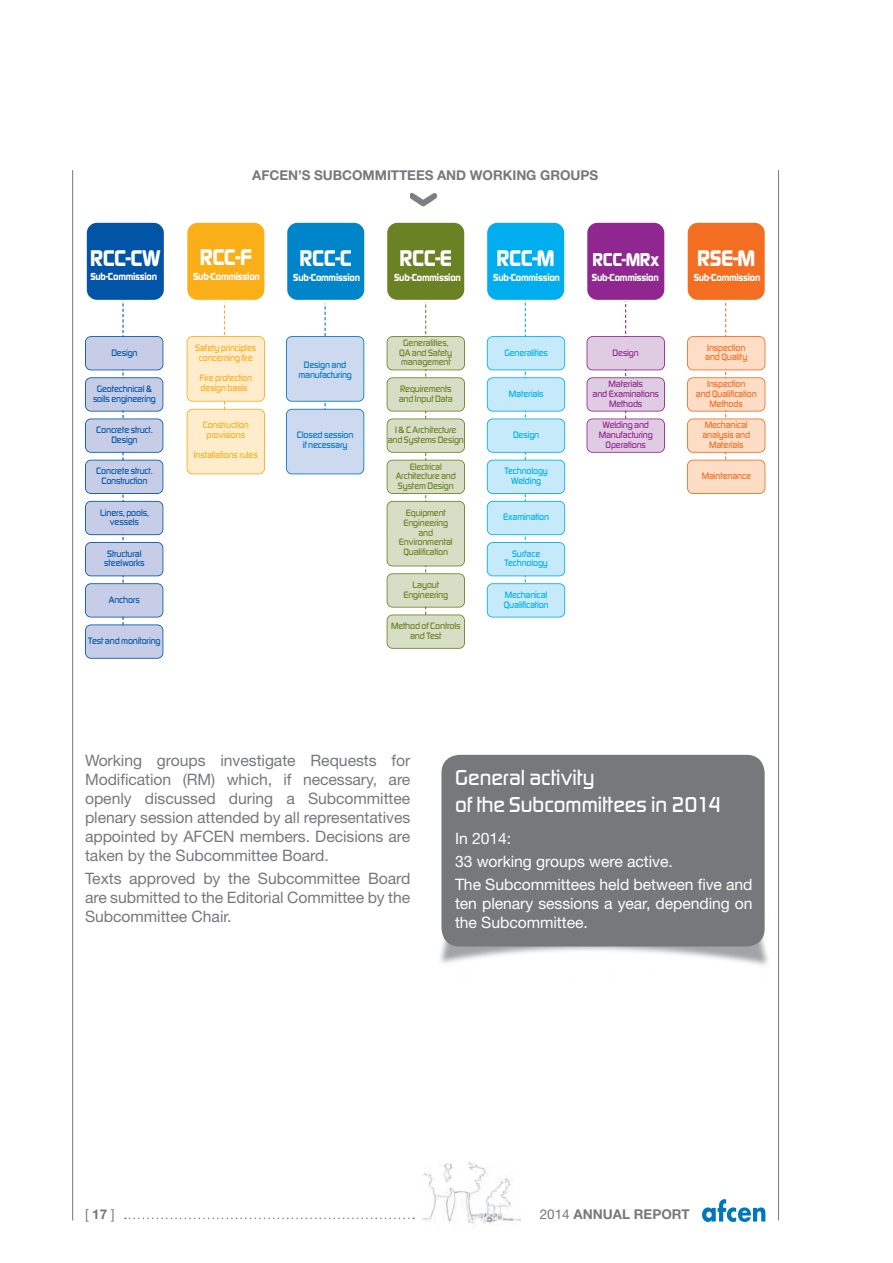
<style>
.page{position:relative;width:893px;height:1263px;background:#fff}
.page>*{position:absolute;margin:0;border:0;box-sizing:border-box;transform-origin:0 0}
.t1{font:700 23.7px "Digital Sans EF";letter-spacing:-.02em;color:#fff}
.t2{font:500 22.5px/27px "Digital Sans EF";color:#fff}
.t3{font:700 19.35px "Digital Sans EF";letter-spacing:-.02em;color:#fff}
.t4{font:15.75px/18.9px "Helvetica Neue LT Std";letter-spacing:-.005em;color:#76787b;text-align:justify}
.t5{font:15.75px/23.1px "Helvetica Neue LT Std";letter-spacing:-.005em;color:#fff}
.t6{font:700 13.5px "Helvetica Neue LT Std";letter-spacing:-.005em;color:#76787b}
.t7{font:13.5px "Helvetica Neue LT Std";color:#76787b}
.t8{font:700 10.65px "Digital Sans EF";letter-spacing:-.02em;color:#fff}
.t9{font:500 9.75px/9.8px "Digital Sans EF";letter-spacing:-.02em;color:#6a8124;text-align:center}
.t10{font:500 9.75px/9.8px "Digital Sans EF";letter-spacing:-.02em;color:#0154a6;text-align:center}
.t11{font:500 9.75px/9.8px "Digital Sans EF";letter-spacing:-.02em;color:#faaf18;text-align:center}
.t12{font:500 9.75px/9.8px "Digital Sans EF";letter-spacing:-.02em;color:#00aeef;text-align:center}
.t13{font:500 9.75px/9.8px "Digital Sans EF";letter-spacing:-.02em;color:#f36e21;text-align:center}
.t14{font:500 9.75px/9.8px "Digital Sans EF";letter-spacing:-.02em;color:#90268f;text-align:center}
.t15{font:500 9.75px/9.8px "Digital Sans EF";letter-spacing:-.02em;color:#0076be;text-align:center}
.s1{font-weight:700}
.s2{font-weight:400}
</style>
<div class="page">
<svg style="left:702px;top:1199px;width:63px;height:23px"></svg>
<img style="left:422px;top:1162px;width:98px;height:62px">
<svg style="left:125px;top:1217px;width:289px;height:2px"></svg>
<hr style="left:72px;top:170px;width:1px;height:1050px;background:#76787b">
<hr style="left:778px;top:170px;width:1px;height:1050px;background:#76787b">
<img style="left:440px;top:932px;width:328px;height:33px">
<img style="left:410px;top:192px;width:28px;height:15px">
<div style="left:87px;top:223px;width:77px;height:77px;background:#0154a6;border-radius:10px"></div>
<div style="left:187px;top:223px;width:77px;height:77px;background:#faaf18;border-radius:10px"></div>
<div style="left:287px;top:223px;width:77px;height:77px;background:#0084ca;border-radius:10px"></div>
<div style="left:487px;top:223px;width:77px;height:77px;background:#00aeef;border-radius:10px"></div>
<div style="left:587px;top:223px;width:77px;height:77px;background:#90268f;border-radius:10px"></div>
<div style="left:688px;top:223px;width:77px;height:77px;background:#f36e21;border-radius:10px"></div>
<div style="left:387px;top:223px;width:77px;height:77px;background:#6a8124;border-radius:10px"></div>
<svg style="left:187px;top:302px;width:78px;height:172px"></svg>
<svg style="left:286px;top:304px;width:78px;height:170px"></svg>
<svg style="left:387px;top:302px;width:78px;height:347px"></svg>
<svg style="left:85px;top:297px;width:78px;height:362px"></svg>
<svg style="left:487px;top:297px;width:78px;height:320px"></svg>
<svg style="left:687px;top:297px;width:78px;height:197px"></svg>
<svg style="left:587px;top:301px;width:78px;height:152px"></svg>
<div style="left:441px;top:755px;width:324px;height:191px;background:#76787b;border-radius:18px"></div>
<h1 class="t1" style="left:90px;top:243px;width:72px">RCC-CW</h1>
<p class="t8" style="left:90px;top:270px;width:68px">Sub-Commission</p>
<p class="t10" style="left:111px;top:347px;width:28px">Design</p>
<p class="t10" style="left:93px;top:384px;width:65px">Geotechnical &amp; soils engineering</p>
<p class="t10" style="left:96px;top:425px;width:58px">Concrete struct.<br>Design</p>
<p class="t10" style="left:96px;top:466px;width:58px">Concrete struct.<br>Construction</p>
<p class="t10" style="left:100px;top:507px;width:50px">Liners, pools, vessels</p>
<p class="t10" style="left:104px;top:549px;width:42px">Structural steelworks</p>
<p class="t10" style="left:109px;top:595px;width:32px">Anchors</p>
<p class="t10" style="left:88px;top:636px;width:74px">Test and monitoring</p>
<p class="t6" style="left:252px;top:167px;width:347px">AFCEN’S SUBCOMMITTEES AND WORKING GROUPS</p>
<h1 class="t1" style="left:200px;top:243px;width:54px">RCC-F</h1>
<p class="t8" style="left:193px;top:270px;width:68px">Sub-Commission</p>
<p class="t11" style="left:195px;top:343px;width:62px">Safety principles concerning fire</p>
<p class="t11" style="left:200px;top:373px;width:54px;text-align:left">Fire protection design basis</p>
<p class="t11" style="left:203px;top:420px;width:48px">Construction provisions</p>
<p class="t11" style="left:194px;top:450px;width:66px">Installations rules</p>
<h1 class="t1" style="left:299px;top:244px;width:54px">RCC-C</h1>
<p class="t8" style="left:293px;top:271px;width:68px">Sub-Commission</p>
<p class="t15" style="left:298px;top:360px;width:55px">Design and manufacturing</p>
<p class="t15" style="left:297px;top:430px;width:58px">Closed session if necessary</p>
<h1 class="t1" style="left:399px;top:244px;width:54px">RCC-E</h1>
<p class="t8" style="left:394px;top:270px;width:68px">Sub-Commission</p>
<p class="t9" style="left:399px;top:338px;width:55px">Generalities,<br>QA and Safety management</p>
<p class="t9" style="left:399px;top:384px;width:56px;text-align:left">Requirements and Input Data</p>
<p class="t9" style="left:388px;top:425px;width:78px">I &amp; C Architecture and Systems Design</p>
<p class="t9" style="left:396px;top:461px;width:62px">Electrical<br>Architecture and<br>System Design</p>
<p class="t9" style="left:399px;top:508px;width:55px">Equipment<br>Engineering and<br>Environmental<br>Qualification</p>
<p class="t9" style="left:403px;top:580px;width:46px">Layout<br>Engineering</p>
<p class="t9" style="left:391px;top:621px;width:71px">Method of Controls and Test</p>
<h1 class="t1" style="left:496px;top:244px;width:60px">RCC-M</h1>
<p class="t8" style="left:493px;top:271px;width:68px">Sub-Commission</p>
<p class="t12" style="left:504px;top:347px;width:45px">Generalities</p>
<p class="t12" style="left:509px;top:389px;width:36px">Materials</p>
<p class="t12" style="left:513px;top:430px;width:28px">Design</p>
<p class="t12" style="left:504px;top:466px;width:45px">Technology<br>Welding</p>
<p class="t12" style="left:503px;top:512px;width:48px">Examination</p>
<p class="t12" style="left:504px;top:549px;width:45px">Surface<br>Technology</p>
<p class="t12" style="left:504px;top:590px;width:46px;text-align:left">Mechanical<br>Qualification</p>
<p class="t3" style="left:593px;top:248px;width:68px">RCC-MRx</p>
<p class="t8" style="left:592px;top:271px;width:68px">Sub-Commission</p>
<p class="t14" style="left:613px;top:347px;width:28px">Design</p>
<p class="t14" style="left:592px;top:379px;width:68px">Materials<br>and Examinations<br>Methods</p>
<p class="t14" style="left:599px;top:420px;width:56px">Welding and<br>Manufacturing<br>Operations</p>
<h1 class="t1" style="left:697px;top:244px;width:60px">RSE-M</h1>
<p class="t8" style="left:694px;top:271px;width:68px">Sub-Commission</p>
<p class="t13" style="left:705px;top:343px;width:44px;text-align:left">Inspection and Quality</p>
<p class="t13" style="left:696px;top:379px;width:62px">Inspection<br>and Qualification<br>Methods</p>
<p class="t13" style="left:702px;top:420px;width:49px">Mechanical analysis and<br>Materials</p>
<p class="t13" style="left:702px;top:471px;width:51px">Maintenance</p>
<p class="t4" style="left:85px;top:751px;width:327px">Working groups investigate Requests for Modification (RM) which, if necessary, are openly discussed during a Subcommittee plenary session attended by all representatives appointed by AFCEN members. Decisions are taken by the Subcommittee Board.</p>
<p class="t4" style="left:85px;top:869px;width:327px">Texts approved by the Subcommittee Board are submitted to the Editorial Committee by the Subcommittee Chair.</p>
<h2 class="t2" style="left:455px;top:764px;width:268px">General activity<br>of the Subcommittees in 2014</h2>
<p class="t5" style="left:455px;top:827px;width:299px">In 2014:<br>33 working groups were active.<br>The Subcommittees held between five and</p>
<p class="t5" style="left:455px;top:894px;width:299px;line-height:18.9px">ten plenary sessions a year, depending on the Subcommittee.</p>
<p class="t7" style="left:85px;top:1206px;width:31px">[ <span class="s1">17</span> ]</p>
<p class="t6" style="left:540px;top:1206px;width:151px"><span class="s2">2014</span> ANNUAL REPORT</p>
</div>
